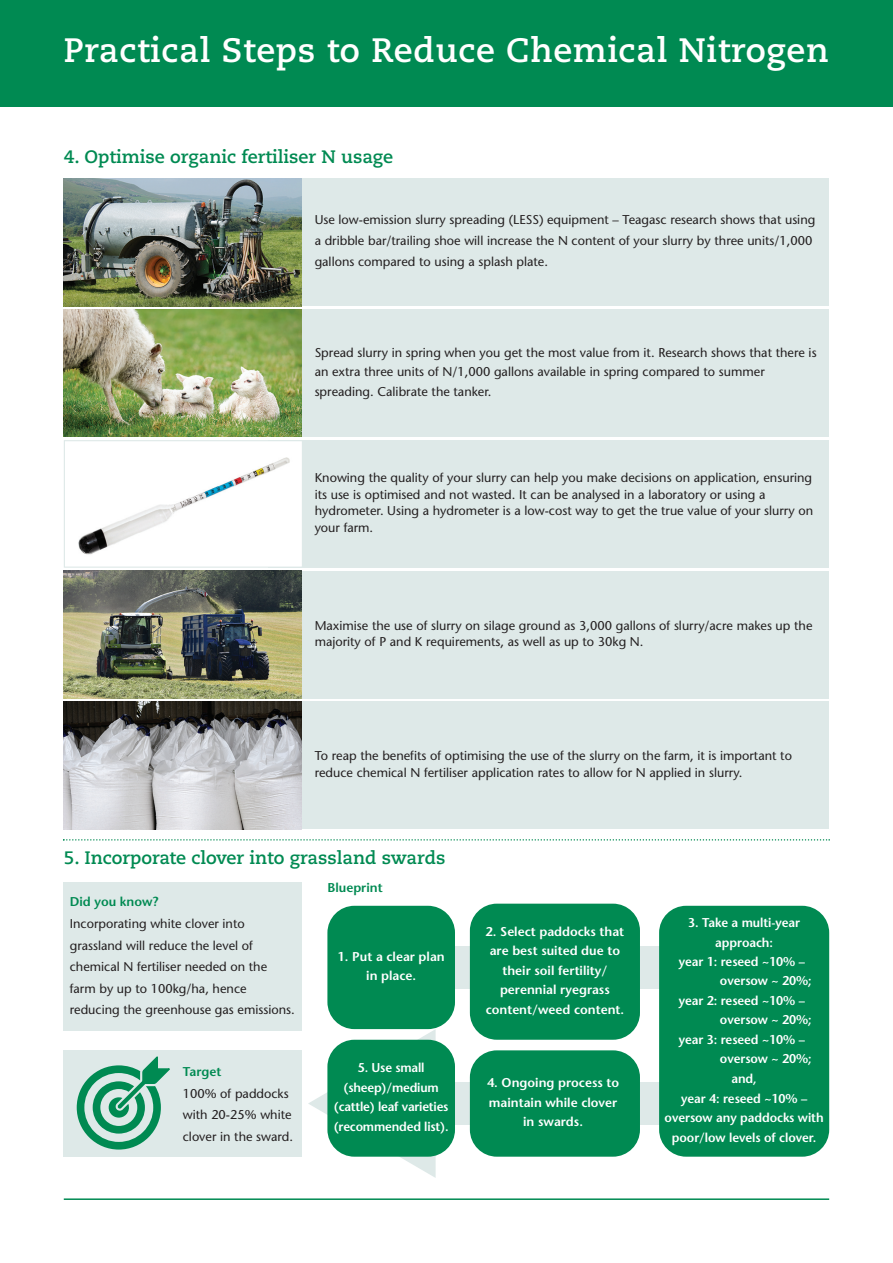
<style>
.page{position:relative;width:893px;height:1263px;background:#fff}
.page>*{position:absolute;margin:0;border:0;box-sizing:border-box;transform-origin:0 0}
.t1{font:700 33.75px "Caecilia";letter-spacing:.02em;color:#fff}
.t2{font:700 18px "Caecilia";color:#008a52}
.t3{font:12.75px/21.6px "Stone Sans";color:#231f20}
.t4{font:600 12.75px/19.5px "Stone Sans";letter-spacing:-.005em;color:#fff;text-align:center}
.t5{font:600 12.75px "Stone Sans";color:#008a52}
</style>
<div class="page">
<div style="left:269px;top:440px;width:560px;height:128px;background:#dee9e8"></div>
<div style="left:295px;top:571px;width:534px;height:127px;background:#dee9e8"></div>
<div style="left:280px;top:702px;width:549px;height:127px;background:#dee9e8"></div>
<div style="left:280px;top:309px;width:549px;height:128px;background:#dee9e8"></div>
<div style="left:280px;top:179px;width:549px;height:127px;background:#dee9e8"></div>
<div style="left:0;top:0;width:893px;height:106px;background:#008a52"></div>
<hr style="left:64px;top:1198px;width:765px;height:2px;background:#008a52">
<img style="left:64px;top:702px;width:238px;height:127px">
<img style="left:64px;top:571px;width:238px;height:127px">
<img style="left:78px;top:442px;width:223px;height:124px">
<div style="left:64px;top:440px;width:239px;height:128px;border:1px solid #dee9e8"></div>
<img style="left:64px;top:309px;width:238px;height:128px">
<img style="left:64px;top:179px;width:238px;height:127px">
<div style="left:64px;top:882px;width:238px;height:149px;background:#dee9e8"></div>
<div style="left:64px;top:1050px;width:238px;height:107px;background:#dee9e8"></div>
<svg style="left:77px;top:1056px;width:93px;height:93px"></svg>
<svg style="left:63px;top:839px;width:767px;height:2px"></svg>
<div style="left:348px;top:946px;width:405px;height:43px;background:#dee9e8"></div>
<div style="left:387px;top:1082px;width:366px;height:43px;background:#dee9e8"></div>
<svg style="left:308px;top:1029px;width:128px;height:149px"></svg>
<div style="left:470px;top:904px;width:170px;height:136px;background:#008a52;border-radius:27px"></div>
<div style="left:327px;top:906px;width:128px;height:123px;background:#008a52;border-radius:27px"></div>
<div style="left:659px;top:906px;width:170px;height:251px;background:#008a52;border-radius:27px"></div>
<div style="left:470px;top:1050px;width:170px;height:107px;background:#008a52;border-radius:27px"></div>
<div style="left:327px;top:1040px;width:128px;height:117px;background:#008a52;border-radius:27px"></div>
<p class="t1" style="left:64px;top:36px;width:766px">Practical Steps to Reduce Chemical Nitrogen</p>
<p class="t2" style="left:64px;top:149px;width:331px">4. Optimise organic fertiliser N usage</p>
<p class="t3" style="left:315px;top:211px;width:502px;line-height:21px">Use low-emission slurry spreading (LESS) equipment – Teagasc research shows that using a dribble bar/trailing shoe will increase the N content of your slurry by three units/1,000 gallons compared to using a splash plate.</p>
<p class="t3" style="left:315px;top:344px;width:503px;line-height:19.5px">Spread slurry in spring when you get the most value from it. Research shows that there is an extra three units of N/1,000 gallons available in spring compared to summer spreading. Calibrate the tanker.</p>
<p class="t3" style="left:315px;top:471px;width:500px;line-height:16.5px">Knowing the quality of your slurry can help you make decisions on application, ensuring its use is optimised and not wasted. It can be analysed in a laboratory or using a hydrometer. Using a hydrometer is a low-cost way to get the true value of your slurry on your farm.</p>
<p class="t3" style="left:315px;top:618px;width:499px;line-height:16.5px">Maximise the use of slurry on silage ground as 3,000 gallons of slurry/acre makes up the majority of P and K requirements, as well as up to 30kg N.</p>
<p class="t3" style="left:315px;top:749px;width:479px;line-height:16.5px">To reap the benefits of optimising the use of the slurry on the farm, it is important to reduce chemical N fertiliser application rates to allow for N applied in slurry.</p>
<p class="t2" style="left:64px;top:850px;width:383px">5. Incorporate clover into grassland swards</p>
<p class="t5" style="left:70px;top:897px;width:90px">Did you know?</p>
<p class="t3" style="left:70px;top:914px;width:226px">Incorporating white clover into grassland will reduce the level of chemical N fertiliser needed on the farm by up to 100kg/ha, hence reducing the greenhouse gas emissions.</p>
<p class="t5" style="left:327px;top:882px;width:57px">Blueprint</p>
<p class="t4" style="left:338px;top:948px;width:109px">1. Put a clear plan in place.</p>
<p class="t5" style="left:183px;top:1067px;width:40px">Target</p>
<p class="t3" style="left:183px;top:1084px;width:112px">100% of paddocks with 20-25% white clover in the sward.</p>
<p class="t4" style="left:334px;top:1059px;width:116px">5. Use small (sheep)/medium (cattle) leaf varieties (recommended list).</p>
<p class="t4" style="left:486px;top:923px;width:140px">2. Select paddocks that are best suited due to their soil fertility/ perennial ryegrass content/weed content.</p>
<p class="t4" style="left:688px;top:914px;width:113px">3. Take a multi-year approach:</p>
<p class="t4" style="left:679px;top:953px;width:128px">year 1: reseed ~10% –</p>
<p class="t4" style="left:720px;top:972px;width:93px">oversow ~ 20%;</p>
<p class="t4" style="left:679px;top:992px;width:128px">year 2: reseed ~10% –</p>
<p class="t4" style="left:720px;top:1011px;width:93px">oversow ~ 20%;</p>
<p class="t4" style="left:679px;top:1031px;width:128px">year 3: reseed ~10% –</p>
<p class="t4" style="left:720px;top:1050px;width:93px">oversow ~ 20%;</p>
<p class="t4" style="left:487px;top:1074px;width:134px">4. Ongoing process to maintain while clover in swards.</p>
<p class="t4" style="left:731px;top:1070px;width:27px">and,</p>
<p class="t4" style="left:665px;top:1090px;width:161px">year 4: reseed ~10% – oversow any paddocks with poor/low levels of clover.</p>
</div>
